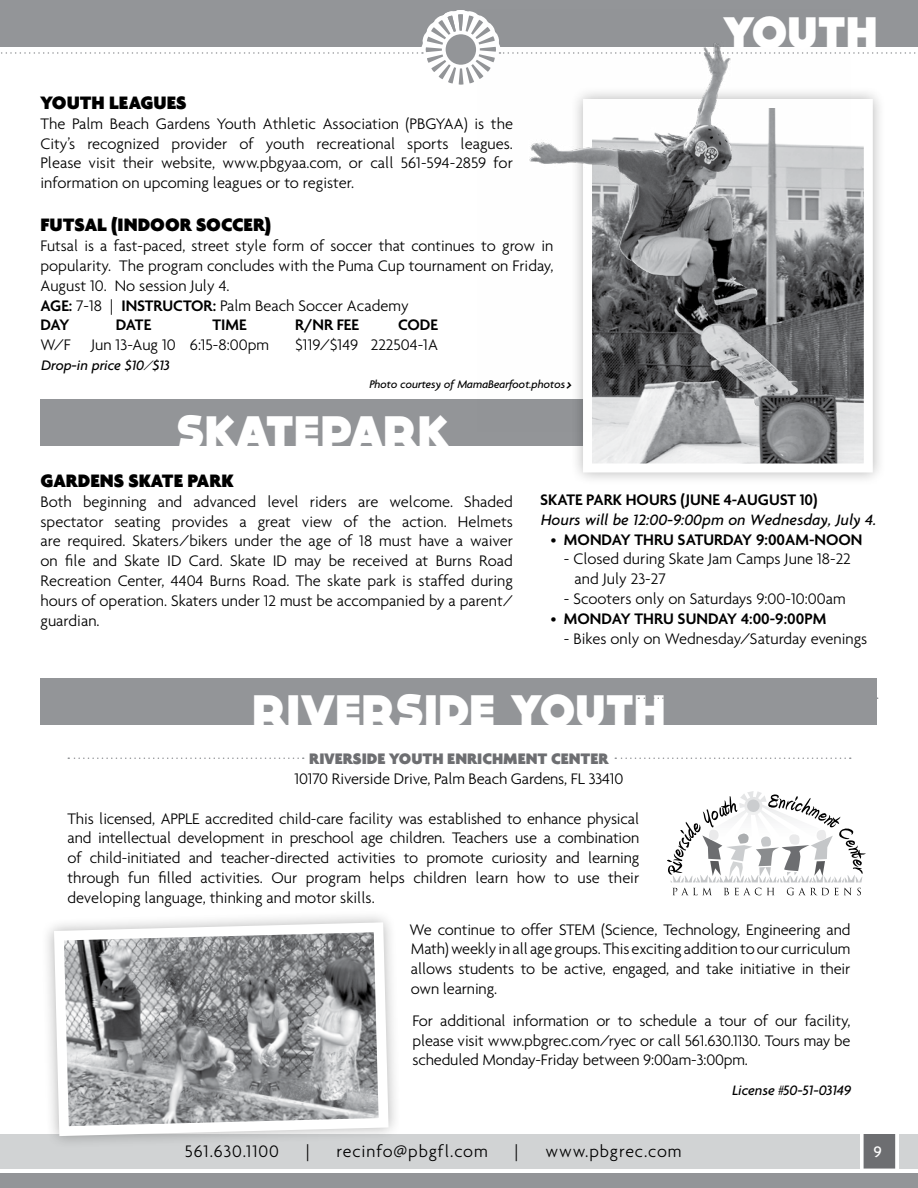
<style>
.page{position:relative;width:918px;height:1188px;background:#fff}
.page>*{position:absolute;margin:0;border:0;box-sizing:border-box;transform-origin:0 0}
.t1{font:800 44.25px "DOCK11";letter-spacing:.02em;color:#fff}
.t2{font:900 19.5px "Agenda";color:#000}
.t3{font:300 18px "Agenda";letter-spacing:.05em;color:#000}
.t4{font:300 16.5px/19.8px "Agenda";color:#000;text-align:justify}
.t5{font:600 16.5px "Agenda";color:#000}
.t6{font:italic 500 16.5px "Agenda";color:#000}
.t7{font:900 16.5px "Agenda";color:#6d6e71}
.t8{font:500 16.5px "Agenda";color:#fff}
.t9{font:italic 500 15px "Agenda";letter-spacing:-.01em;color:#000}
.t10{font:italic 500 12px "Agenda";letter-spacing:-.01em;color:#000}
.s1{font-weight:600}
.s2{font-size:21px}
.s3{font-weight:300}
</style>
<div class="page">
<div style="left:0;top:1134px;width:860px;height:35px;background:#d1d3d4"></div>
<svg style="left:864px;top:1134px;width:31px;height:35px"></svg>
<div style="left:899px;top:1134px;width:19px;height:35px;background:#d1d3d4"></div>
<div style="left:0;top:1173px;width:918px;height:15px;background:#939598"></div>
<svg style="left:0;top:0;width:918px;height:85px"></svg>
<div style="left:40px;top:678px;width:838px;height:46px;background:#939598"></div>
<div style="left:40px;top:399px;width:568px;height:47px;background:#939598"></div>
<svg style="left:615px;top:758px;width:236px;height:1px"></svg>
<svg style="left:68px;top:758px;width:236px;height:1px"></svg>
<div style="left:41px;top:909px;width:360px;height:240px;background:#000;opacity:.3"></div>
<svg style="left:49px;top:917px;width:345px;height:224px"></svg>
<div style="left:570px;top:85px;width:316px;height:401px;background:#000;opacity:.3"></div>
<img style="left:593px;top:109px;width:270px;height:353px">
<div style="left:583px;top:99px;width:290px;height:373px;border:9px solid #fff"></div>
<img style="left:477px;top:9px;width:373px;height:423px">
<svg style="left:667px;top:791px;width:199px;height:104px"></svg>
<p class="t2" style="left:40px;top:91px;width:147px">YOUTH LEAGUES</p>
<p class="t4" style="left:40px;top:113px;width:474px">The Palm Beach Gardens Youth Athletic Association (PBGYAA) is the City’s recognized provider of youth recreational sports leagues.<br>Please visit their website, www.pbgyaa.com, or call 561-594-2859 for information on upcoming leagues or to register.</p>
<p class="t2" style="left:40px;top:213px;width:232px">FUTSAL (INDOOR SOCCER)</p>
<p class="t4" style="left:40px;top:236px;width:515px;text-align:left">Futsal is a fast-paced, street style form of soccer that continues to grow in popularity. The program concludes with the Puma Cup tournament on Friday, August 10. No session July 4.<br><span class="s1">AGE:</span> 7-18 | <span class="s1">INSTRUCTOR:</span> Palm Beach Soccer Academy<br><span class="s1">DAY</span></p>
<p class="t5" style="left:116px;top:315px;width:37px">DATE</p>
<p class="t5" style="left:212px;top:315px;width:36px">TIME</p>
<p class="t5" style="left:295px;top:315px;width:65px">R/NR FEE</p>
<p class="t5" style="left:398px;top:315px;width:41px">CODE</p>
<p class="t4" style="left:40px;top:335px;width:230px">W/F Jun 13-Aug 10 6:15-8:00pm</p>
<p class="t4" style="left:296px;top:335px;width:144px">$119/$149 222504-1A</p>
<p class="t9" style="left:40px;top:358px;width:130px">Drop-in price $10/$13</p>
<p class="t10" style="left:369px;top:378px;width:205px">Photo courtesy of MamaBearfoot.photos<span class="s2">&gt;</span></p>
<h1 class="t1" style="left:177px;top:411px;width:274px">SKATEPARK</h1>
<h1 class="t1" style="left:723px;top:12px;width:156px">YOUTH</h1>
<p class="t2" style="left:40px;top:469px;width:195px">GARDENS SKATE PARK</p>
<p class="t4" style="left:40px;top:491px;width:474px">Both beginning and advanced level riders are welcome. Shaded spectator seating provides a great view of the action. Helmets are required. Skaters/bikers under the age of 18 must have a waiver on file and Skate ID Card. Skate ID may be received at Burns Road Recreation Center, 4404 Burns Road. The skate park is staffed during hours of operation. Skaters under 12 must be accompanied by a parent/ guardian.</p>
<p class="t5" style="left:540px;top:490px;width:279px">SKATE PARK HOURS (JUNE 4-AUGUST 10)</p>
<p class="t6" style="left:540px;top:511px;width:337px">Hours will be 12:00-9:00pm on Wednesday, July 4.</p>
<p class="t5" style="left:550px;top:529px;width:314px"><span class="s3">•</span> MONDAY THRU SATURDAY 9:00AM-NOON</p>
<p class="t4" style="left:574px;top:549px;width:278px;text-indent:-10px">- Closed during Skate Jam Camps June 18-22 and July 23-27</p>
<p class="t4" style="left:564px;top:588px;width:283px">- Scooters only on Saturdays 9:00-10:00am</p>
<p class="t5" style="left:550px;top:608px;width:277px"><span class="s3">•</span> MONDAY THRU SUNDAY 4:00-9:00PM</p>
<p class="t4" style="left:564px;top:628px;width:305px">- Bikes only on Wednesday/Saturday evenings</p>
<h1 class="t1" style="left:253px;top:690px;width:414px">RIVERSIDE YOUTH</h1>
<p class="t7" style="left:309px;top:749px;width:301px">RIVERSIDE YOUTH ENRICHMENT CENTER</p>
<p class="t4" style="left:294px;top:769px;width:331px">10170 Riverside Drive, Palm Beach Gardens, FL 33410</p>
<p class="t4" style="left:67px;top:808px;width:573px">This licensed, APPLE accredited child-care facility was established to enhance physical and intellectual development in preschool age children. Teachers use a combination of child-initiated and teacher-directed activities to promote curiosity and learning through fun filled activities. Our program helps children learn how to use their developing language, thinking and motor skills.</p>
<p class="t4" style="left:409px;top:919px;width:443px">We continue to offer STEM (Science, Technology, Engineering and Math) weekly in all age groups. This exciting addition to our curriculum allows students to be active, engaged, and take initiative in their own learning.</p>
<p class="t4" style="left:412px;top:1010px;width:440px">For additional information or to schedule a tour of our facility, please visit www.pbgrec.com/ryec or call 561.630.1130. Tours may be scheduled Monday-Friday between 9:00am-3:00pm.</p>
<p class="t9" style="left:732px;top:1083px;width:120px">License #50-51-03149</p>
<p class="t3" style="left:185px;top:1141px;width:96px">561.630.1100</p>
<p class="t3" style="left:306px;top:1141px;width:5px">|</p>
<p class="t3" style="left:336px;top:1141px;width:153px">recinfo@pbgfl.com</p>
<p class="t3" style="left:515px;top:1141px;width:5px">|</p>
<p class="t3" style="left:545px;top:1141px;width:138px">www.pbgrec.com</p>
<p class="t8" style="left:874px;top:1142px;width:10px">9</p>
</div>
